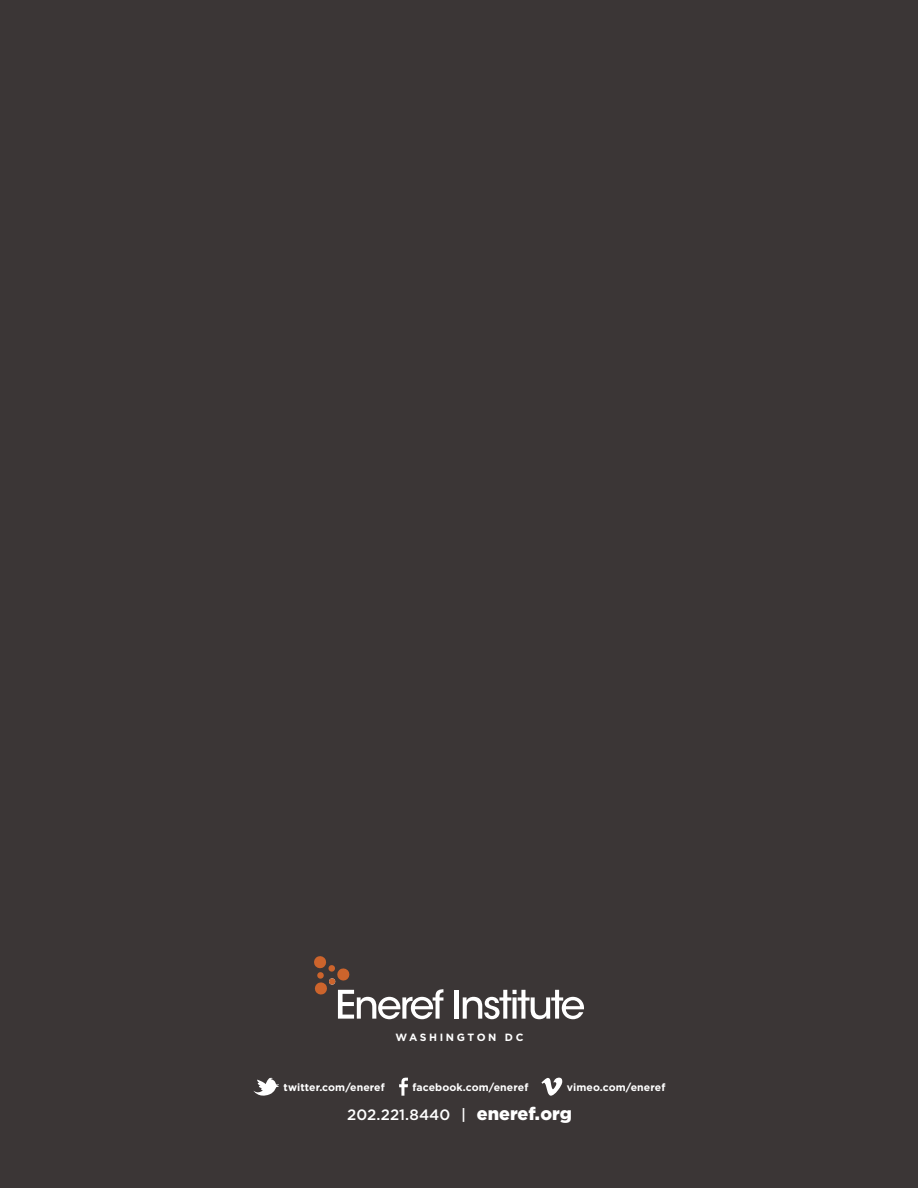
<style>
.page{position:relative;width:918px;height:1188px;background:#3b3636}
.page>*{position:absolute;margin:0;border:0;box-sizing:border-box;transform-origin:0 0}
.t1{font:500 15px "Gotham HTF";color:#fff}
.t2{font:700 10.5px "Gotham HTF";letter-spacing:.01em;color:#fff}
.t3{font:700 10.5px "Gotham HTF";letter-spacing:.25em;color:#fff}
.s1{font-weight:900;font-size:18px}
</style>
<div class="page">
<hr style="left:455px;top:990px;width:4px;height:29px;background:#fff">
<svg style="left:463px;top:990px;width:121px;height:29px"></svg>
<svg style="left:314px;top:956px;width:129px;height:63px"></svg>
<svg style="left:399px;top:1078px;width:9px;height:18px"></svg>
<svg style="left:253px;top:1078px;width:26px;height:18px"></svg>
<svg style="left:541px;top:1078px;width:21px;height:18px"></svg>
<p class="t3" style="left:396px;top:1032px;width:129px">WASHINGTON DC</p>
<p class="t2" style="left:284px;top:1081px;width:103px">twitter.com/eneref</p>
<p class="t2" style="left:412px;top:1081px;width:117px">facebook.com/eneref</p>
<p class="t2" style="left:567px;top:1081px;width:100px">vimeo.com/eneref</p>
<h1 class="t1" style="left:347px;top:1106px;width:226px">202.221.8440 | <span class="s1">eneref.org</span></h1>
</div>
